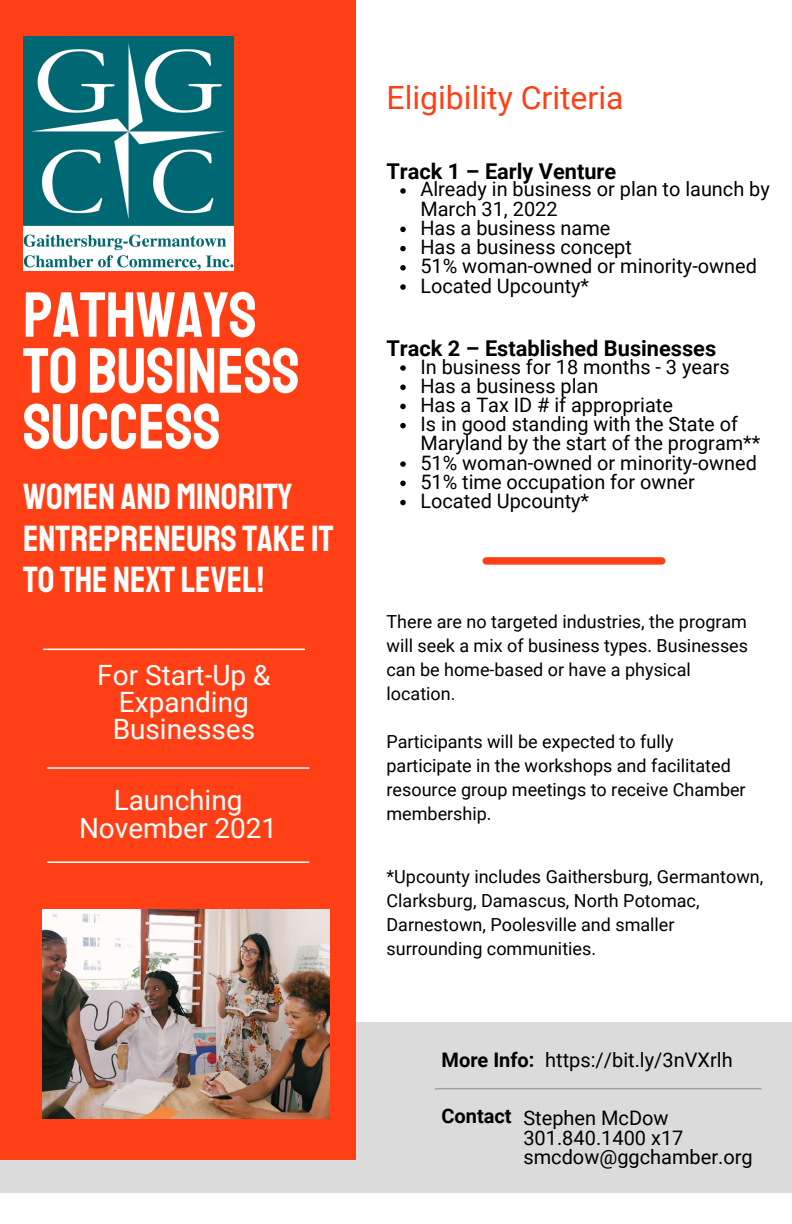
<style>
.page{position:relative;width:792px;height:1224px;background:#fff}
.page>*{position:absolute;margin:0;border:0;box-sizing:border-box;transform-origin:0 0}
.t1{font:63.8px "Staatliches";color:#fff}
.t2{font:36.8px/41.4px "Staatliches";color:#fff}
.t3{font:32px "Roboto";color:#ff4016}
.t4{font:28px/27px "Roboto";color:#fff;text-align:center}
.t5{font:700 21.8px "Roboto";color:#000}
.t6{font:20px/19.2px "Roboto";color:#000}
.t7{font:700 20px "Roboto";color:#000}
.t8{font:18px/24px "Roboto";color:#000}
</style>
<div class="page">
<div style="left:0;top:1022px;width:792px;height:171px;background:#dbdbdb"></div>
<div style="left:0;top:0;width:355px;height:1159px;background:#ff4016"></div>
<hr style="left:436px;top:1088px;width:325px;height:1px;background:#a4a3a3">
<img style="left:23px;top:36px;width:210px;height:234px">
<svg style="left:400px;top:188px;width:6px;height:6px"></svg>
<svg style="left:400px;top:227px;width:6px;height:5px"></svg>
<svg style="left:400px;top:246px;width:6px;height:5px"></svg>
<svg style="left:400px;top:265px;width:6px;height:6px"></svg>
<svg style="left:400px;top:284px;width:6px;height:6px"></svg>
<svg style="left:400px;top:365px;width:6px;height:6px"></svg>
<svg style="left:400px;top:384px;width:6px;height:6px"></svg>
<svg style="left:400px;top:404px;width:6px;height:5px"></svg>
<svg style="left:400px;top:423px;width:6px;height:5px"></svg>
<svg style="left:400px;top:461px;width:6px;height:6px"></svg>
<svg style="left:400px;top:481px;width:6px;height:5px"></svg>
<svg style="left:400px;top:500px;width:6px;height:5px"></svg>
<hr style="left:43px;top:649px;width:261px;height:1px;background:#fff">
<hr style="left:48px;top:767px;width:261px;height:2px;background:#fff">
<hr style="left:48px;top:861px;width:261px;height:2px;background:#fff">
<img style="left:43px;top:910px;width:286px;height:208px">
<div style="left:486px;top:557px;width:176px;height:8px;background:#ff4016"></div>
<p class="t1" style="left:23px;top:276px;width:235px">PATHWAYS</p>
<p class="t1" style="left:23px;top:332px;width:278px">TO BUSINESS</p>
<p class="t1" style="left:23px;top:388px;width:199px">SUCCESS</p>
<p class="t2" style="left:23px;top:477px;width:312px">WOMEN AND MINORITY<br>ENTREPRENEURS TAKE IT<br>TO THE NEXT LEVEL!</p>
<p class="t4" style="left:97px;top:662px;width:175px">For Start-Up &amp;<br>Expanding<br>Businesses</p>
<p class="t4" style="left:114px;top:787px;width:130px">Launching</p>
<p class="t4" style="left:79px;top:815px;width:200px">November 2021</p>
<p class="t3" style="left:387px;top:79px;width:238px">Eligibility Criteria</p>
<p class="t5" style="left:387px;top:158px;width:231px">Track 1 – Early Venture</p>
<p class="t6" style="left:420px;top:180px;width:351px">Already in business or plan to launch by<br>March 31, 2022</p>
<p class="t6" style="left:420px;top:218px;width:191px">Has a business name</p>
<p class="t6" style="left:420px;top:238px;width:213px">Has a business concept</p>
<p class="t6" style="left:420px;top:257px;width:338px">51% woman-owned or minority-owned</p>
<p class="t6" style="left:420px;top:276px;width:170px">Located Upcounty*</p>
<p class="t5" style="left:387px;top:335px;width:331px">Track 2 – Established Businesses</p>
<p class="t6" style="left:420px;top:357px;width:311px">In business for 18 months - 3 years</p>
<p class="t6" style="left:420px;top:376px;width:179px">Has a business plan</p>
<p class="t6" style="left:420px;top:396px;width:254px">Has a Tax ID # if appropriate</p>
<p class="t6" style="left:420px;top:415px;width:342px">Is in good standing with the State of<br>Maryland by the start of the program**</p>
<p class="t6" style="left:420px;top:453px;width:338px">51% woman-owned or minority-owned</p>
<p class="t6" style="left:420px;top:472px;width:276px">51% time occupation for owner</p>
<p class="t6" style="left:420px;top:492px;width:170px">Located Upcounty*</p>
<p class="t8" style="left:387px;top:610px;width:363px">There are no targeted industries, the program will seek a mix of business types. Businesses can be home-based or have a physical location.</p>
<p class="t8" style="left:387px;top:730px;width:361px">Participants will be expected to fully participate in the workshops and facilitated resource group meetings to receive Chamber membership.</p>
<p class="t8" style="left:387px;top:865px;width:378px">*Upcounty includes Gaithersburg, Germantown, Clarksburg, Damascus, North Potomac, Darnestown, Poolesville and smaller surrounding communities.</p>
<p class="t7" style="left:442px;top:1048px;width:95px">More Info:</p>
<p class="t6" style="left:545px;top:1050px;width:189px">https://bit.ly/3nVXrlh</p>
<p class="t6" style="left:523px;top:1109px;width:162px">Stephen McDow<br>301.840.1400 x17</p>
<p class="t6" style="left:523px;top:1148px;width:231px">smcdow@ggchamber.org</p>
<p class="t7" style="left:442px;top:1105px;width:72px">Contact</p>
</div>
